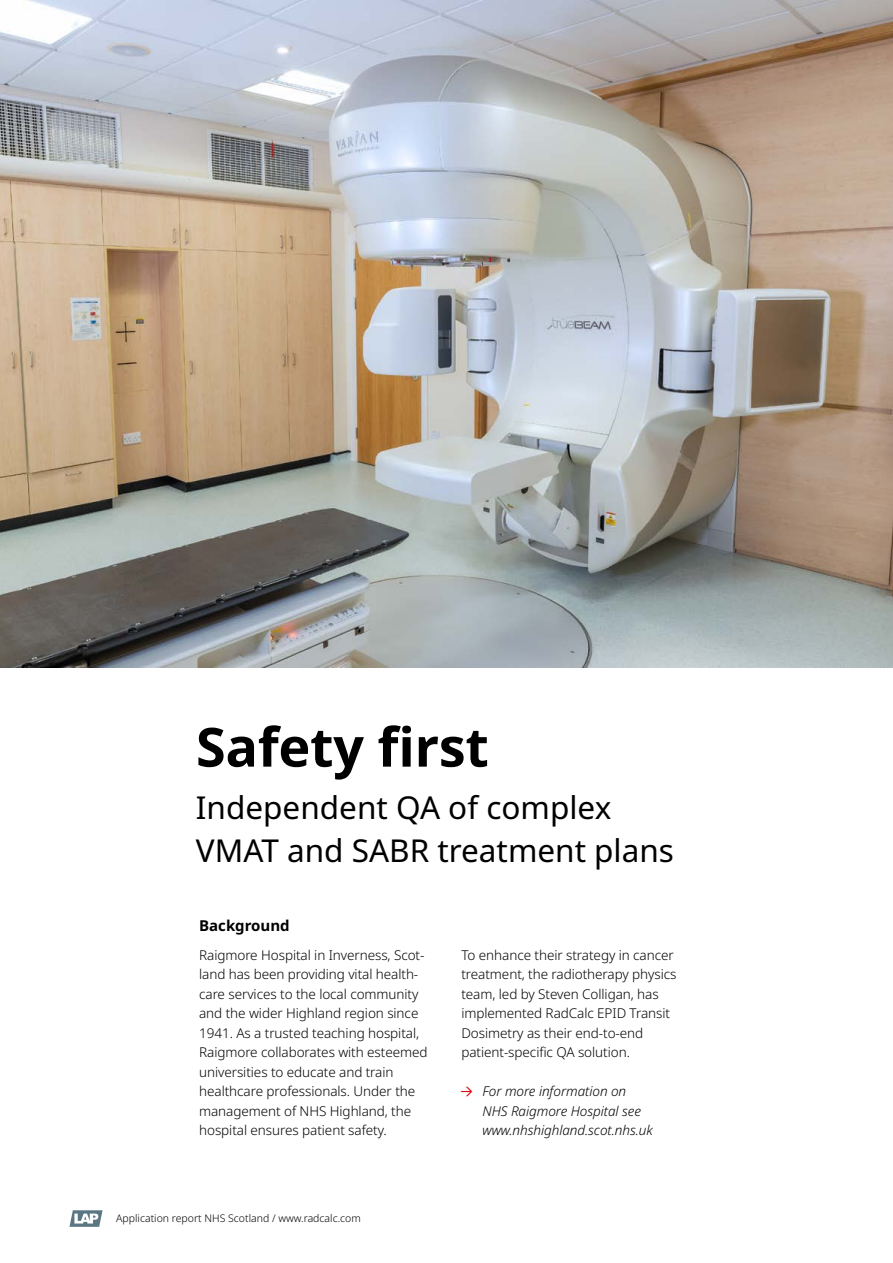
<style>
.page{position:relative;width:893px;height:1263px;background:#fff}
.page>*{position:absolute;margin:0;border:0;box-sizing:border-box;transform-origin:0 0}
.t1{font:700 54px "Noto Sans";letter-spacing:-.005em;color:#000}
.t2{font:31.5px/43.5px "Noto Sans";color:#000}
.t3{font:700 15px "Noto Sans";color:#000}
.t4{font:300 13.5px/19.5px "Noto Sans";letter-spacing:-.005em;color:#000}
.t5{font:italic 300 13.5px/19.5px "Noto Sans";letter-spacing:-.005em;color:#000}
.t6{font:300 10.5px "Noto Sans";color:#000}
.s1{font-family:"Arrows";font-weight:400;font-style:normal;color:#e30613}
</style>
<div class="page">
<img style="left:0;top:0;width:893px;height:667px">
<svg style="left:69px;top:1210px;width:34px;height:17px"></svg>
<h1 class="t1" style="left:196px;top:709px;width:294px">Safety first</h1>
<h2 class="t2" style="left:196px;top:786px;width:480px">Independent QA of complex<br>VMAT and SABR treatment plans</h2>
<p class="t3" style="left:199px;top:915px;width:92px">Background</p>
<p class="t4" style="left:199px;top:946px;width:230px">Raigmore Hospital in Inverness, Scot&shy;land has been providing vital health&shy;care services to the local community and the wider Highland region since 1941. As a trusted teaching hospital, Raigmore collaborates with esteemed universities to educate and train healthcare professionals. Under the management of NHS Highland, the hospital ensures patient safety.</p>
<p class="t4" style="left:461px;top:945px;width:217px">To enhance their strategy in cancer treatment, the radiotherapy physics team, led by Steven Colligan, has implemented RadCalc EPID Transit Dosimetry as their end-to-end patient-specific QA solution.</p>
<p class="t5" style="left:482px;top:1082px;width:172px;text-indent:-21px"><span class="s1">e</span> For more information on<br>NHS Raigmore Hospital see www.nhshighland.scot.nhs.uk</p>
<p class="t6" style="left:116px;top:1211px;width:246px">Application report NHS Scotland / www.radcalc.com</p>
</div>
